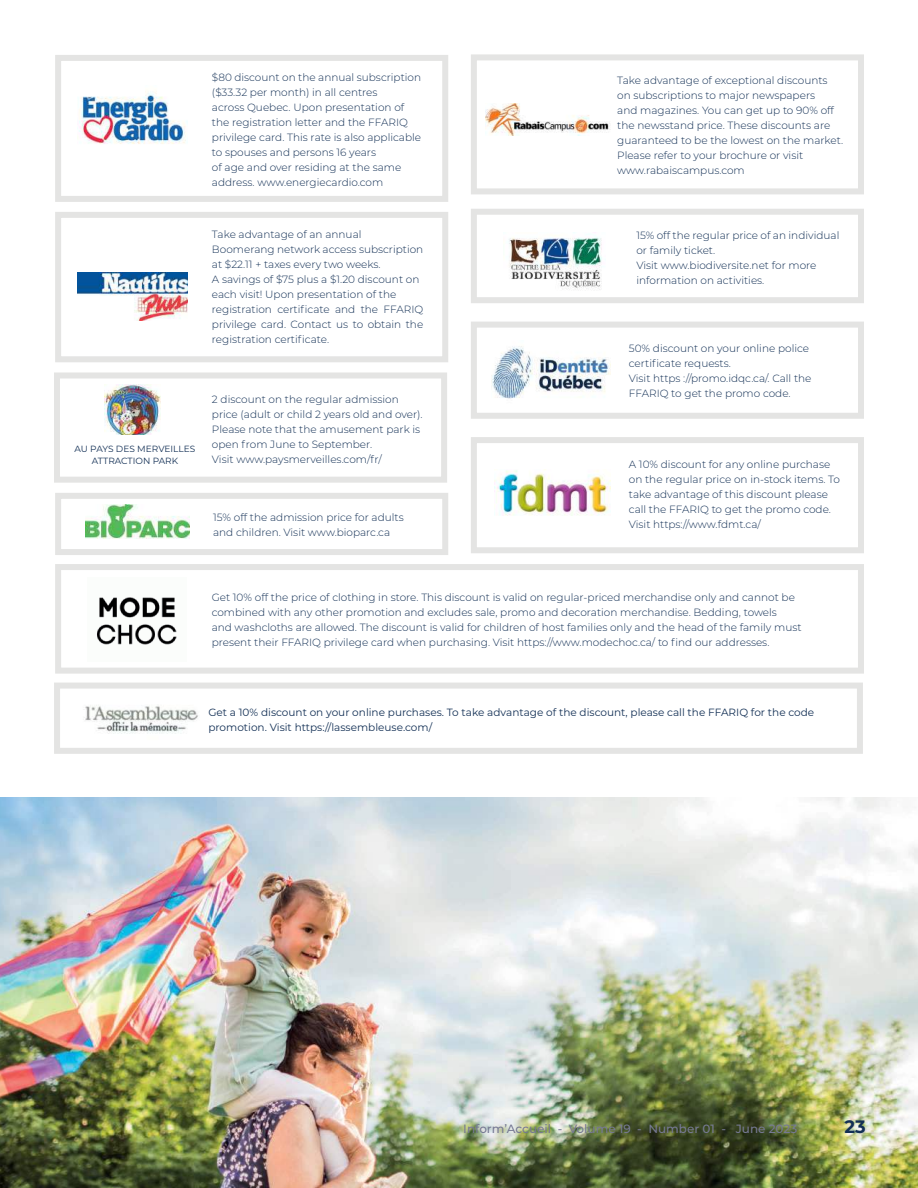
<style>
.page{position:relative;width:918px;height:1188px;background:#fff}
.page>*{position:absolute;margin:0;border:0;box-sizing:border-box;transform-origin:0 0}
.t1{font:700 18px "Montserrat";color:#133055}
.t2{font:500 12px "Montserrat";color:#767993}
.t3{font:300 10.5px/15px "Montserrat";color:#133055}
.t4{font:10.5px/15px "Montserrat";color:#133055}
.t5{font:9px/12px "Montserrat";color:#133055;text-align:center}
</style>
<div class="page">
<div style="left:471px;top:54px;width:393px;height:140px;background:#fff;border:6px solid #e4e4e3"></div>
<div style="left:54px;top:372px;width:393px;height:111px;border:6px solid #e4e4e3"></div>
<div style="left:471px;top:322px;width:393px;height:97px;border:6px solid #e4e4e3"></div>
<div style="left:471px;top:437px;width:393px;height:116px;border:6px solid #e4e4e3"></div>
<div style="left:55px;top:564px;width:809px;height:110px;border:6px solid #e4e4e3"></div>
<div style="left:471px;top:209px;width:393px;height:94px;background:#fff;border:6px solid #e4e4e3"></div>
<div style="left:55px;top:55px;width:393px;height:147px;background:#fff;border:6px solid #e4e4e3"></div>
<div style="left:55px;top:212px;width:393px;height:150px;background:#fff;border:6px solid #e4e4e3"></div>
<div style="left:55px;top:493px;width:393px;height:62px;background:#fff;border:6px solid #e4e4e3"></div>
<img style="left:85px;top:505px;width:104px;height:34px">
<div style="left:54px;top:683px;width:809px;height:71px;border:6px solid #e4e4e3"></div>
<img style="left:84px;top:705px;width:114px;height:29px">
<img style="left:97px;top:597px;width:80px;height:48px">
<img style="left:105px;top:385px;width:56px;height:50px">
<img style="left:509px;top:235px;width:93px;height:55px">
<img style="left:79px;top:91px;width:109px;height:53px">
<img style="left:78px;top:272px;width:110px;height:49px">
<img style="left:491px;top:346px;width:119px;height:53px">
<img style="left:485px;top:104px;width:125px;height:32px">
<img style="left:495px;top:470px;width:116px;height:46px">
<img style="left:0;top:797px;width:918px;height:391px">
<p class="t3" style="left:212px;top:70px;width:211px">$80 discount on the annual subscription ($33.32 per month) in all centres<br>across Quebec. Upon presentation of the registration letter and the FFARIQ privilege card. This rate is also applicable to spouses and persons 16 years<br>of age and over residing at the same address. www.energiecardio.com</p>
<p class="t3" style="left:212px;top:227px;width:213px">Take advantage of an annual Boomerang network access subscription at $22.11 + taxes every two weeks.<br>A savings of $75 plus a $1.20 discount on each visit! Upon presentation of the registration certificate and the FFARIQ privilege card. Contact us to obtain the registration certificate.</p>
<p class="t5" style="left:75px;top:443px;width:122px">AU PAYS DES MERVEILLES<br>ATTRACTION PARK</p>
<p class="t3" style="left:212px;top:392px;width:212px">2 discount on the regular admission price (adult or child 2 years old and over).<br>Please note that the amusement park is open from June to September.<br>Visit www.paysmerveilles.com/fr/</p>
<p class="t3" style="left:213px;top:510px;width:192px">15% off the admission price for adults and children. Visit www.bioparc.ca</p>
<p class="t3" style="left:617px;top:73px;width:227px">Take advantage of exceptional discounts on subscriptions to major newspapers<br>and magazines. You can get up to 90% off the newsstand price. These discounts are guaranteed to be the lowest on the market.<br>Please refer to your brochure or visit www.rabaiscampus.com</p>
<p class="t3" style="left:636px;top:228px;width:205px">15% off the regular price of an individual or family ticket.<br>Visit www.biodiversite.net for more information on activities.</p>
<p class="t3" style="left:629px;top:341px;width:184px">50% discount on your online police certificate requests.<br>Visit https ://promo.idqc.ca/. Call the<br>FFARIQ to get the promo code.</p>
<p class="t3" style="left:629px;top:457px;width:213px">A 10% discount for any online purchase on the regular price on in-stock items. To take advantage of this discount please call the FFARIQ to get the promo code.<br>Visit https://www.fdmt.ca/</p>
<p class="t3" style="left:212px;top:590px;width:591px">Get 10% off the price of clothing in store. This discount is valid on regular-priced merchandise only and cannot be combined with any other promotion and excludes sale, promo and decoration merchandise. Bedding, towels<br>and washcloths are allowed. The discount is valid for children of host families only and the head of the family must present their FFARIQ privilege card when purchasing. Visit https://www.modechoc.ca/ to find our addresses.</p>
<p class="t4" style="left:208px;top:705px;width:607px">Get a 10% discount on your online purchases. To take advantage of the discount, please call the FFARIQ for the code promotion. Visit https://lassembleuse.com/</p>
<p class="t2" style="left:463px;top:1124px;width:336px">Inform’Accueil - Volume 19 - Number 01 - June 2023</p>
<h1 class="t1" style="left:845px;top:1117px;width:23px">23</h1>
<p class="t2" style="left:465px;top:1121px;width:336px">Inform’Accueil - Volume 19 - Number 01 - June 2023</p>
</div>
